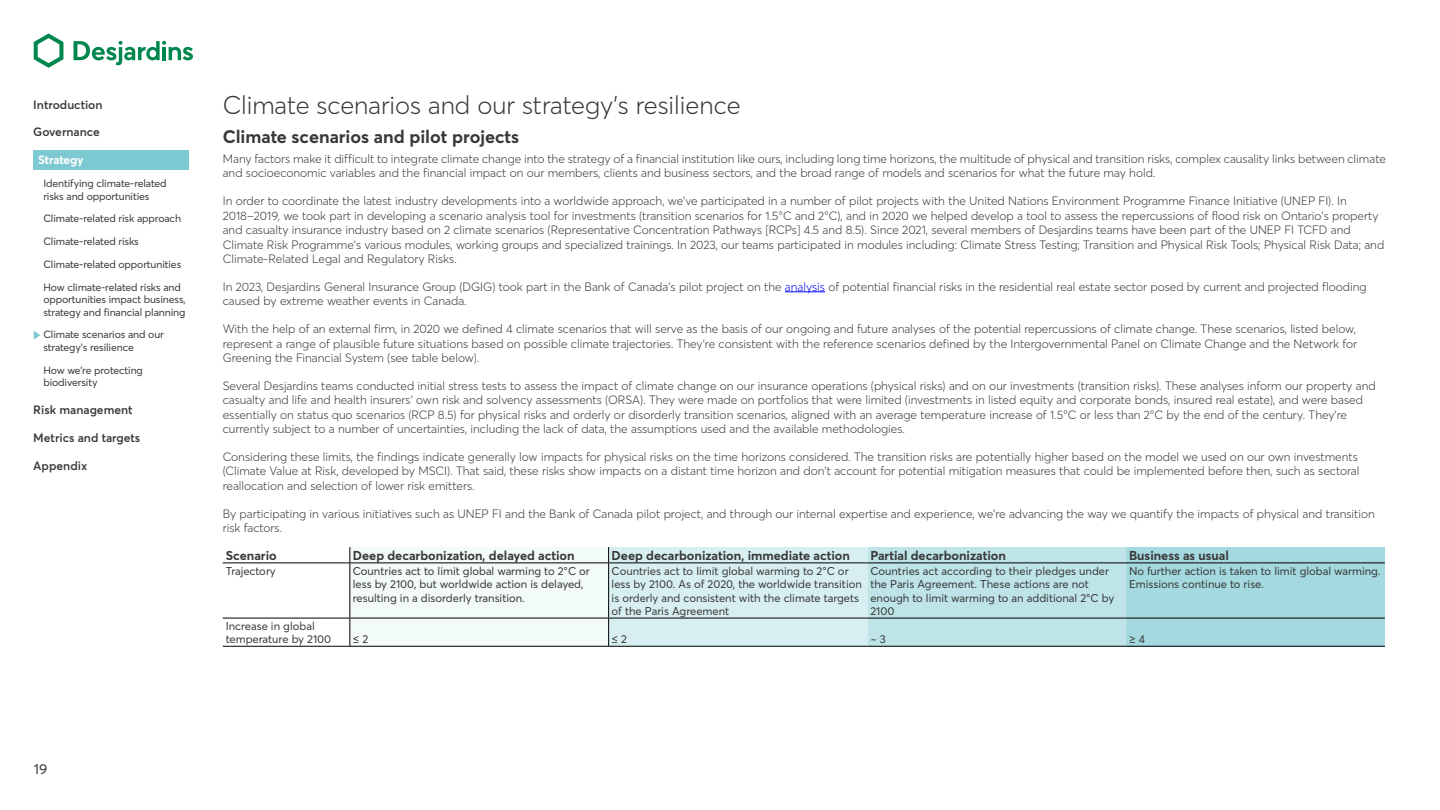
<style>
.page{position:relative;width:1440px;height:810px;background:#fff}
.page>*{position:absolute;margin:0;border:0;box-sizing:border-box;transform-origin:0 0}
.t1{font:300 25.5px "Desjardins Sans";color:#383838}
.t2{font:700 18px "Desjardins Sans";color:#383838}
.t3{font:14.25px "Desjardins Sans";color:#383838}
.t4{font:700 12.75px "Desjardins Sans";color:#383838}
.t5{font:300 12px/14.4px "Desjardins Sans";color:#383838}
.t6{font:600 12px "Desjardins Sans";color:#383838}
.t7{font:700 12px "Desjardins Sans";letter-spacing:-.01em;color:#fff}
.t8{font:11.25px/13.5px "Desjardins Sans";color:#383838}
.t9{font:10.5px/12.6px "Desjardins Sans";letter-spacing:-.01em;color:#383838}
.s1{color:#00f}
</style>
<div class="page">
<div style="left:350px;top:547px;width:259px;height:99px;background:#f2fafa"></div>
<div style="left:609px;top:547px;width:259px;height:99px;background:#d8eff1"></div>
<div style="left:868px;top:547px;width:258px;height:99px;background:#bee4e8"></div>
<div style="left:1126px;top:547px;width:259px;height:99px;background:#a4d9df"></div>
<hr style="left:785px;top:292px;width:40px;height:1px;background:#00f">
<hr style="left:223px;top:563px;width:127px;height:1px;background:#000">
<hr style="left:350px;top:563px;width:259px;height:1px;background:#000">
<hr style="left:223px;top:618px;width:127px;height:1px;background:#000">
<hr style="left:350px;top:618px;width:259px;height:1px;background:#000">
<hr style="left:223px;top:646px;width:127px;height:1px;background:#000">
<hr style="left:350px;top:646px;width:259px;height:1px;background:#000">
<hr style="left:609px;top:563px;width:258px;height:1px;background:#000">
<hr style="left:867px;top:563px;width:259px;height:1px;background:#000">
<hr style="left:1126px;top:563px;width:259px;height:1px;background:#000">
<hr style="left:609px;top:618px;width:258px;height:1px;background:#000">
<hr style="left:867px;top:618px;width:259px;height:1px;background:#000">
<hr style="left:1126px;top:618px;width:259px;height:1px;background:#000">
<hr style="left:609px;top:646px;width:258px;height:1px;background:#000">
<hr style="left:867px;top:646px;width:259px;height:1px;background:#000">
<hr style="left:1126px;top:646px;width:259px;height:1px;background:#000">
<svg style="left:349px;top:547px;width:1px;height:16px"></svg>
<svg style="left:608px;top:547px;width:1px;height:16px"></svg>
<hr style="left:349px;top:563px;width:1px;height:55px;background:#000">
<hr style="left:608px;top:563px;width:1px;height:55px;background:#000">
<svg style="left:349px;top:618px;width:1px;height:28px"></svg>
<svg style="left:608px;top:618px;width:1px;height:28px"></svg>
<svg style="left:34px;top:33px;width:29px;height:35px"></svg>
<svg style="left:74px;top:41px;width:119px;height:24px"></svg>
<div style="left:33px;top:150px;width:156px;height:20px;background:#7dc9d1"></div>
<svg style="left:34px;top:331px;width:6px;height:9px"></svg>
<p class="t6" style="left:33px;top:97px;width:71px">Introduction</p>
<h1 class="t1" style="left:223px;top:90px;width:519px">Climate scenarios and our strategy's resilience</h1>
<p class="t6" style="left:33px;top:125px;width:68px">Governance</p>
<h2 class="t2" style="left:223px;top:126px;width:298px">Climate scenarios and pilot projects</h2>
<p class="t7" style="left:38px;top:153px;width:47px">Strategy</p>
<p class="t5" style="left:223px;top:152px;width:1165px">Many factors make it difficult to integrate climate change into the strategy of a financial institution like ours, including long time horizons, the multitude of physical and transition risks, complex causality links between climate and socioeconomic variables and the financial impact on our members, clients and business sectors, and the broad range of models and scenarios for what the future may hold.</p>
<p class="t9" style="left:43px;top:177px;width:125px">Identifying climate-related risks and opportunities</p>
<p class="t5" style="left:223px;top:194px;width:1126px">In order to coordinate the latest industry developments into a worldwide approach, we've participated in a number of pilot projects with the United Nations Environment Programme Finance Initiative (UNEP FI). In</p>
<p class="t9" style="left:43px;top:212px;width:139px">Climate-related risk approach</p>
<p class="t5" style="left:223px;top:208px;width:1157px">2018–2019, we took part in developing a scenario analysis tool for investments (transition scenarios for 1.5°C and 2°C), and in 2020 we helped develop a tool to assess the repercussions of flood risk on Ontario's property and casualty insurance industry based on 2 climate scenarios (Representative Concentration Pathways [RCPs] 4.5 and 8.5). Since 2021, several members of Desjardins teams have been part of the UNEP FI TCFD and</p>
<p class="t9" style="left:43px;top:235px;width:97px">Climate-related risks</p>
<p class="t5" style="left:223px;top:237px;width:1163px">Climate Risk Programme's various modules, working groups and specialized trainings. In 2023, our teams participated in modules including: Climate Stress Testing; Transition and Physical Risk Tools; Physical Risk Data; and<br>Climate-Related Legal and Regulatory Risks.</p>
<p class="t9" style="left:43px;top:253px;width:139px;line-height:22.7px">Climate-related opportunities<br>How climate-related risks and</p>
<p class="t5" style="left:223px;top:279px;width:1145px">In 2023, Desjardins General Insurance Group (DGIG) took part in the Bank of Canada's pilot project on the <span class="s1">analysis</span> of potential financial risks in the residential real estate sector posed by current and projected flooding</p>
<p class="t9" style="left:43px;top:293px;width:144px">opportunities impact business,</p>
<p class="t5" style="left:223px;top:294px;width:245px">caused by extreme weather events in Canada.</p>
<p class="t9" style="left:43px;top:306px;width:144px">strategy and financial planning</p>
<p class="t5" style="left:223px;top:322px;width:1135px">With the help of an external firm, in 2020 we defined 4 climate scenarios that will serve as the basis of our ongoing and future analyses of the potential repercussions of climate change. These scenarios, listed below,</p>
<p class="t9" style="left:43px;top:328px;width:122px">Climate scenarios and our</p>
<p class="t5" style="left:223px;top:336px;width:1136px">represent a range of plausible future situations based on possible climate trajectories. They're consistent with the reference scenarios defined by the Intergovernmental Panel on Climate Change and the Network for</p>
<p class="t9" style="left:43px;top:341px;width:92px">strategy’s resilience</p>
<p class="t5" style="left:223px;top:351px;width:258px">Greening the Financial System (see table below).</p>
<p class="t9" style="left:43px;top:364px;width:101px">How we’re protecting biodiversity</p>
<p class="t5" style="left:223px;top:378px;width:1154px">Several Desjardins teams conducted initial stress tests to assess the impact of climate change on our insurance operations (physical risks) and on our investments (transition risks). These analyses inform our property and casualty and life and health insurers' own risk and solvency assessments (ORSA). They were made on portfolios that were limited (investments in listed equity and corporate bonds, insured real estate), and were based</p>
<p class="t6" style="left:33px;top:403px;width:101px">Risk management</p>
<p class="t5" style="left:223px;top:407px;width:1126px">essentially on status quo scenarios (RCP 8.5) for physical risks and orderly or disorderly transition scenarios, aligned with an average temperature increase of 1.5°C or less than 2°C by the end of the century. They're currently subject to a number of uncertainties, including the lack of data, the assumptions used and the available methodologies.</p>
<p class="t6" style="left:33px;top:431px;width:109px">Metrics and targets</p>
<p class="t5" style="left:223px;top:450px;width:1137px">Considering these limits, the findings indicate generally low impacts for physical risks on the time horizons considered. The transition risks are potentially higher based on the model we used on our own investments</p>
<p class="t6" style="left:33px;top:458px;width:56px">Appendix</p>
<p class="t5" style="left:223px;top:464px;width:1138px">(Climate Value at Risk, developed by MSCI). That said, these risks show impacts on a distant time horizon and don't account for potential mitigation measures that could be implemented before then, such as sectoral reallocation and selection of lower risk emitters.</p>
<p class="t5" style="left:223px;top:506px;width:1154px">By participating in various initiatives such as UNEP FI and the Bank of Canada pilot project, and through our internal expertise and experience, we're advancing the way we quantify the impacts of physical and transition risk factors.</p>
<p class="t4" style="left:226px;top:547px;width:53px">Scenario</p>
<p class="t4" style="left:353px;top:547px;width:223px">Deep decarbonization, delayed action</p>
<p class="t4" style="left:612px;top:547px;width:240px">Deep decarbonization, immediate action</p>
<p class="t4" style="left:870px;top:547px;width:137px">Partial decarbonization</p>
<p class="t4" style="left:1129px;top:547px;width:101px">Business as usual</p>
<p class="t8" style="left:226px;top:564px;width:52px">Trajectory</p>
<p class="t8" style="left:353px;top:564px;width:239px">Countries act to limit global warming to 2°C or less by 2100, but worldwide action is delayed, resulting in a disorderly transition.</p>
<p class="t8" style="left:612px;top:564px;width:252px">Countries act to limit global warming to 2°C or less by 2100. As of 2020, the worldwide transition is orderly and consistent with the climate targets of the Paris Agreement</p>
<p class="t8" style="left:870px;top:564px;width:245px">Countries act according to their pledges under the Paris Agreement. These actions are not enough to limit warming to an additional 2°C by 2100</p>
<p class="t8" style="left:1129px;top:564px;width:253px">No further action is taken to limit global warming.<br>Emissions continue to rise.</p>
<p class="t8" style="left:226px;top:619px;width:107px">Increase in global temperature by 2100</p>
<p class="t8" style="left:353px;top:633px;width:17px">≤ 2</p>
<p class="t8" style="left:612px;top:633px;width:17px">≤ 2</p>
<p class="t8" style="left:870px;top:633px;width:17px">~ 3</p>
<p class="t8" style="left:1129px;top:633px;width:17px">≥ 4</p>
<p class="t3" style="left:34px;top:760px;width:15px">19</p>
</div>
